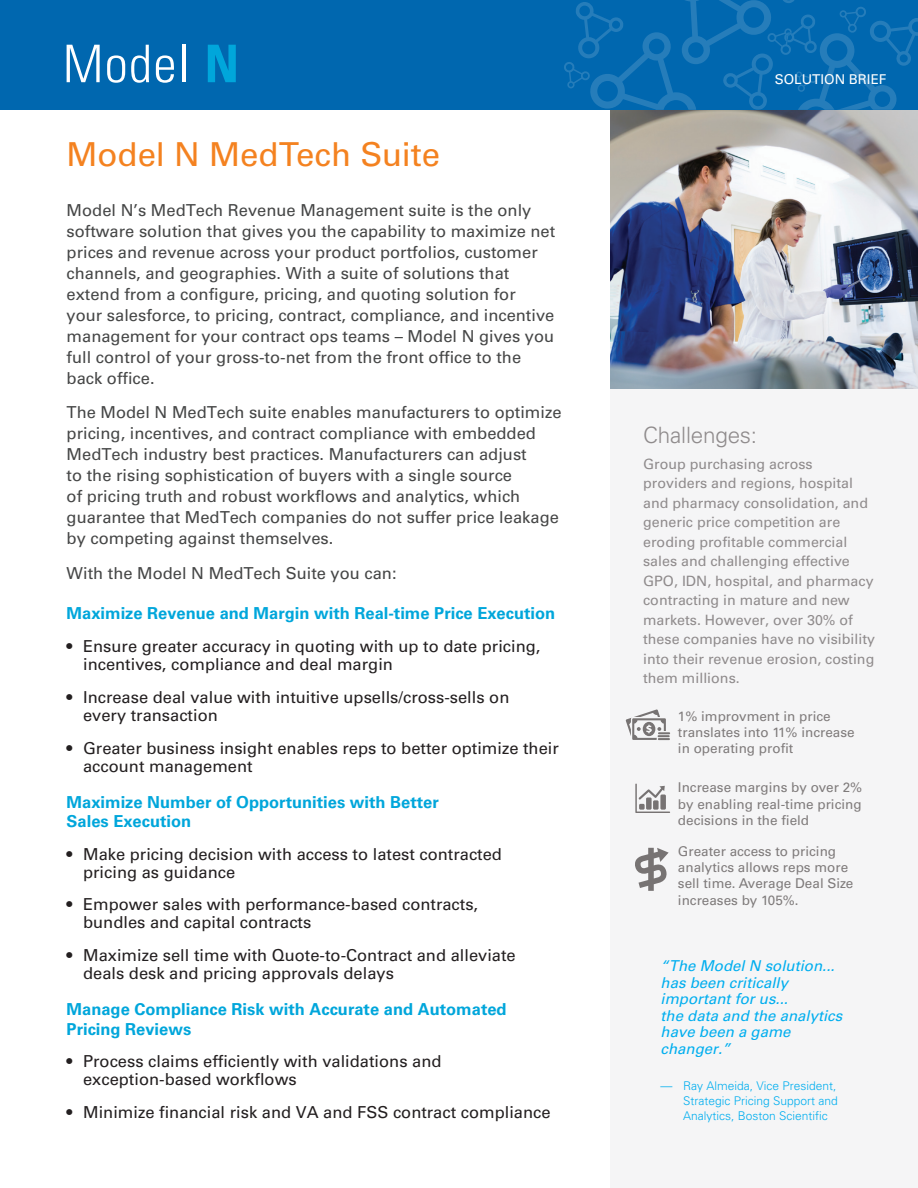
<style>
.page{position:relative;width:918px;height:1188px;background:#fff}
.page>*{position:absolute;margin:0;border:0;box-sizing:border-box;transform-origin:0 0}
.t1{font:33px "Univers LT Std";letter-spacing:-.005em;color:#f48220}
.t2{font:300 22.5px "Univers LT Std";letter-spacing:-.01em;color:#8f8b8c}
.t3{font:16.5px/21px "Univers LT Std";color:#454646}
.t4{font:16.5px/18px "Univers LT Std";color:#231f20}
.t5{font:700 16.5px/19.5px "Univers LT Std";color:#00a6db}
.t6{font:italic 15px/16.5px "Univers LT Std";color:#00aeef}
.t7{font:14.25px/19.5px "Univers LT Std";color:#8f8b8c}
.t8{font:13.5px/16.2px "Univers LT Std";color:#7f7b7b}
.t9{font:13.5px "Univers LT Std";color:#fff}
.t10{font:300 12px/15px "Univers LT Std";color:#00aeef;text-align:justify}
</style>
<div class="page">
<div style="left:610px;top:118px;width:308px;height:1070px;background:#f5f5f6"></div>
<img style="left:610px;top:110px;width:308px;height:279px">
<div style="left:0;top:0;width:918px;height:110px;background:#0067af"></div>
<svg style="left:67px;top:45px;width:33px;height:37px"></svg>
<svg style="left:107px;top:55px;width:18px;height:28px"></svg>
<svg style="left:131px;top:45px;width:18px;height:38px"></svg>
<svg style="left:156px;top:55px;width:18px;height:28px"></svg>
<hr style="left:182px;top:45px;width:3px;height:37px;background:#fff">
<svg style="left:208px;top:45px;width:28px;height:37px"></svg>
<svg style="left:626px;top:709px;width:44px;height:31px"></svg>
<svg style="left:635px;top:784px;width:35px;height:29px"></svg>
<svg style="left:635px;top:848px;width:34px;height:43px"></svg>
<svg style="left:564px;top:0;width:354px;height:110px"></svg>
<h1 class="t1" style="left:67px;top:135px;width:375px">Model N MedTech Suite</h1>
<p class="t3" style="left:67px;top:200px;width:490px">Model N’s MedTech Revenue Management suite is the only software solution that gives you the capability to maximize net prices and revenue across your product portfolios, customer channels, and geographies. With a suite of solutions that extend from a configure, pricing, and quoting solution for your salesforce, to pricing, contract, compliance, and incentive management for your contract ops teams – Model N gives you full control of your gross-to-net from the front office to the back office.</p>
<p class="t3" style="left:67px;top:402px;width:497px">The Model N MedTech suite enables manufacturers to optimize pricing, incentives, and contract compliance with embedded MedTech industry best practices. Manufacturers can adjust<br>to the rising sophistication of buyers with a single source<br>of pricing truth and robust workflows and analytics, which guarantee that MedTech companies do not suffer price leakage by competing against themselves.</p>
<p class="t3" style="left:67px;top:563px;width:332px">With the Model N MedTech Suite you can:</p>
<p class="t5" style="left:67px;top:604px;width:490px">Maximize Revenue and Margin with Real-time Price Execution</p>
<p class="t4" style="left:83px;top:637px;width:459px;text-indent:-16px">• Ensure greater accuracy in quoting with up to date pricing, incentives, compliance and deal margin</p>
<p class="t4" style="left:83px;top:688px;width:428px;text-indent:-16px">• Increase deal value with intuitive upsells/cross-sells on every transaction</p>
<p class="t4" style="left:83px;top:739px;width:477px;text-indent:-16px">• Greater business insight enables reps to better optimize their account management</p>
<p class="t5" style="left:67px;top:792px;width:374px">Maximize Number of Opportunities with Better<br>Sales Execution</p>
<p class="t4" style="left:83px;top:845px;width:420px;text-indent:-16px">• Make pricing decision with access to latest contracted pricing as guidance</p>
<p class="t4" style="left:83px;top:896px;width:397px;text-indent:-16px">• Empower sales with performance-based contracts, bundles and capital contracts</p>
<p class="t4" style="left:83px;top:946px;width:434px;text-indent:-16px">• Maximize sell time with Quote-to-Contract and alleviate deals desk and pricing approvals delays</p>
<p class="t5" style="left:67px;top:1000px;width:442px">Manage Compliance Risk with Accurate and Automated<br>Pricing Reviews</p>
<p class="t4" style="left:83px;top:1053px;width:360px;text-indent:-16px">• Process claims efficiently with validations and exception-based workflows</p>
<p class="t4" style="left:67px;top:1103px;width:486px">• Minimize financial risk and VA and FSS contract compliance</p>
<p class="t9" style="left:775px;top:71px;width:113px">SOLUTION BRIEF</p>
<h2 class="t2" style="left:643px;top:422px;width:116px">Challenges:</h2>
<p class="t7" style="left:643px;top:454px;width:234px">Group purchasing across providers and regions, hospital and pharmacy consolidation, and generic price competition are eroding profitable commercial sales and challenging effective<br>GPO, IDN, hospital, and pharmacy contracting in mature and new markets. However, over 30% of these companies have no visibility into their revenue erosion, costing them millions.</p>
<p class="t8" style="left:678px;top:708px;width:178px">1% improvment in price translates into 11% increase in operating profit</p>
<p class="t8" style="left:678px;top:780px;width:186px;text-align:justify">Increase margins by over 2% by enabling real-time pricing decisions in the field</p>
<p class="t8" style="left:678px;top:843px;width:177px">Greater access to pricing analytics allows reps more sell time. Average Deal Size increases by 105%.</p>
<p class="t6" style="left:661px;top:958px;width:183px">“The Model N solution... has been critically important for us...<br>the data and the analytics have been a game changer.”</p>
<p class="t10" style="left:683px;top:1079px;width:156px;text-indent:-22px">— Ray Almeida, Vice President, Strategic Pricing Support and Analytics, Boston Scientific</p>
</div>
